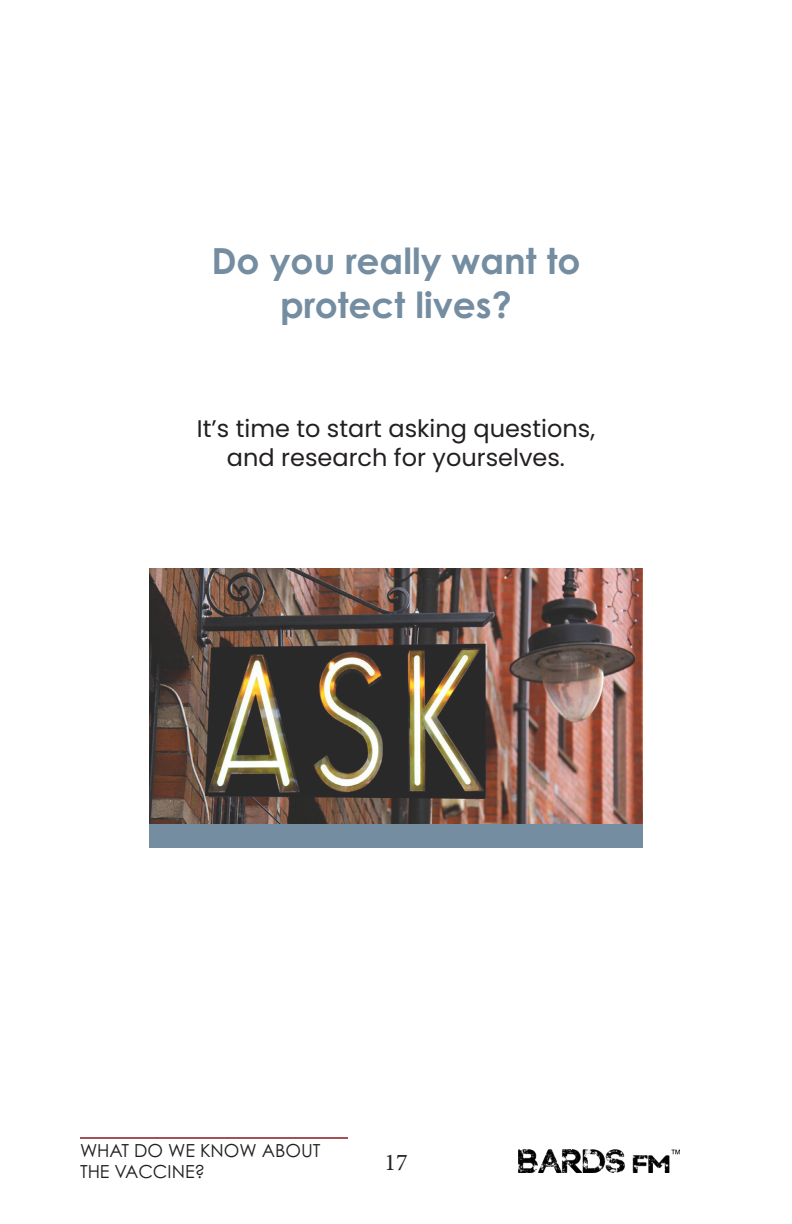
<style>
.page{position:relative;width:792px;height:1224px;background:#fff}
.page>*{position:absolute;margin:0;border:0;box-sizing:border-box;transform-origin:0 0}
.t1{font:700 36px/43.2px "Century Gothic Pro";color:#758da1;text-align:center}
.t2{font:24px/28.8px "Poppins";color:#231f20;text-align:center}
.t3{font:24px "Minion Pro";color:#231f20}
.t4{font:18px/21.6px "Century Gothic Pro";color:#231f20}
</style>
<div class="page">
<img style="left:519px;top:1150px;width:160px;height:22px">
<hr style="left:80px;top:1137px;width:268px;height:2px;background:#88171a">
<img style="left:149px;top:568px;width:494px;height:256px">
<div style="left:149px;top:824px;width:494px;height:24px;background:#758da1"></div>
<h1 class="t1" style="left:211px;top:239px;width:371px">Do you really want to protect lives?</h1>
<p class="t2" style="left:197px;top:415px;width:400px">It’s time to start asking questions, and research for yourselves.</p>
<p class="t4" style="left:80px;top:1139px;width:242px">WHAT DO WE KNOW ABOUT<br>THE VACCINE?</p>
<p class="t3" style="left:384px;top:1146px;width:25px">17</p>
</div>
